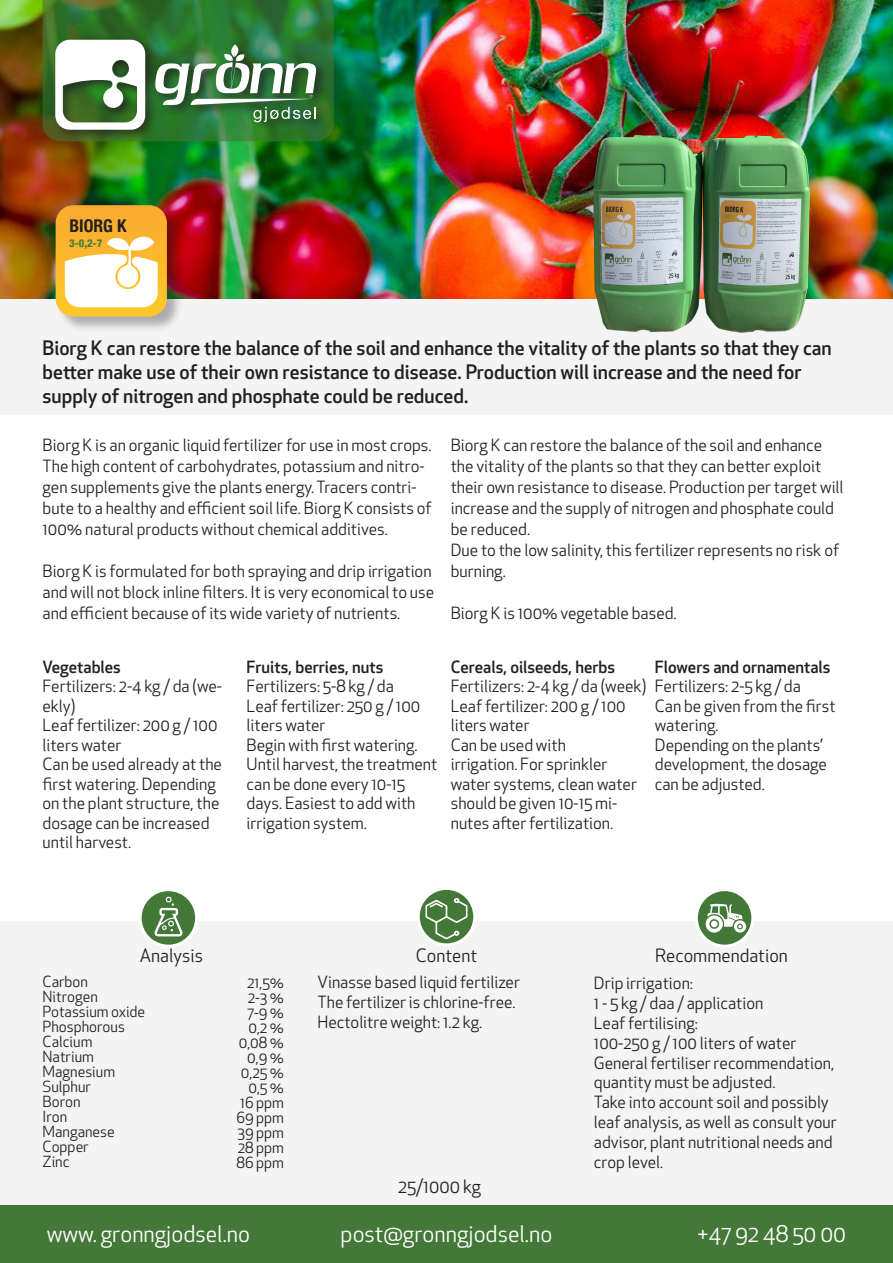
<style>
.page{position:relative;width:893px;height:1263px;background:#fff}
.page>*{position:absolute;margin:0;border:0;box-sizing:border-box;transform-origin:0 0}
.t1{font:22.5px "Apex New";color:#fff}
.t2{font:500 19.5px/24px "Apex New";color:#231f20}
.t3{font:18px "Apex New";color:#231f20}
.t4{font:700 condensed 17.55px "Helvetica Neue";color:#231f20}
.t5{font:16.5px/19.5px "Apex New";color:#231f20}
.t6{font:500 16.5px "Apex New";color:#231f20}
.t7{font:15px "Apex New";color:#231f20}
.t8{font:800 condensed 10.8px "Helvetica Neue LT Com";color:#497b39}
</style>
<div class="page">
<div style="left:0;top:0;width:893px;height:415px;background:#f4f4f4"></div>
<img style="left:0;top:0;width:893px;height:298px">
<div style="left:0;top:921px;width:893px;height:337px;background:#f4f4f4"></div>
<div style="left:0;top:1205px;width:893px;height:58px;background:#437838"></div>
<div style="left:56px;top:206px;width:127px;height:127px;background:#231f20;opacity:.34"></div>
<svg style="left:56px;top:205px;width:111px;height:111px"></svg>
<svg style="left:43px;top:0;width:291px;height:141px"></svg>
<svg style="left:140px;top:890px;width:57px;height:56px"></svg>
<svg style="left:154px;top:896px;width:29px;height:40px"></svg>
<div style="left:139px;top:888px;width:59px;height:60px;border:3px solid #fff;border-radius:50%"></div>
<svg style="left:418px;top:888px;width:57px;height:57px"></svg>
<svg style="left:425px;top:898px;width:43px;height:41px;background:#67915e"></svg>
<div style="left:417px;top:887px;width:59px;height:59px;border:3px solid #fff;border-radius:50%"></div>
<svg style="left:696px;top:890px;width:57px;height:56px"></svg>
<svg style="left:706px;top:904px;width:40px;height:28px"></svg>
<div style="left:695px;top:888px;width:59px;height:60px;border:3px solid #fff;border-radius:50%"></div>
<img style="left:588px;top:128px;width:226px;height:205px">
<p class="t4" style="left:69px;top:211px;width:59px">BIORG K</p>
<p class="t8" style="left:69px;top:236px;width:35px">3-0,2-7</p>
<p class="t2" style="left:43px;top:335px;width:791px">Biorg K can restore the balance of the soil and enhance the vitality of the plants so that they can better make use of their own resistance to disease. Production will increase and the need for</p>
<p class="t2" style="left:43px;top:383px;width:427px">supply of nitrogen and phosphate could be reduced.</p>
<p class="t5" style="left:43px;top:435px;width:391px;line-height:21px">Biorg K is an organic liquid fertilizer for use in most crops.<br>The high content of carbohydrates, potassium and nitro&shy;gen supplements give the plants energy. Tracers contri&shy;bute to a healthy and efficient soil life. Biorg K consists of 100% natural products without chemical additives.</p>
<p class="t5" style="left:43px;top:561px;width:393px;line-height:21px">Biorg K is formulated for both spraying and drip irrigation and will not block inline filters. It is very economical to use and efficient because of its wide variety of nutrients.</p>
<p class="t5" style="left:451px;top:435px;width:394px;line-height:21px">Biorg K can restore the balance of the soil and enhance the vitality of the plants so that they can better exploit their own resistance to disease. Production per target will increase and the supply of nitrogen and phosphate could be reduced.</p>
<p class="t5" style="left:451px;top:540px;width:390px;line-height:21px">Due to the low salinity, this fertilizer represents no risk of burning.</p>
<p class="t5" style="left:451px;top:604px;width:227px">Biorg K is 100% vegetable based.</p>
<p class="t6" style="left:43px;top:655px;width:80px">Vegetables</p>
<p class="t5" style="left:43px;top:676px;width:181px">Fertilizers: 2-4 kg / da (we&shy;ekly)</p>
<p class="t5" style="left:43px;top:715px;width:176px">Leaf fertilizer: 200 g / 100 liters water</p>
<p class="t5" style="left:43px;top:754px;width:181px">Can be used already at the first watering. Depending on the plant structure, the dosage can be increased until harvest.</p>
<p class="t6" style="left:247px;top:655px;width:138px">Fruits, berries, nuts</p>
<p class="t5" style="left:247px;top:676px;width:149px">Fertilizers: 5-8 kg / da</p>
<p class="t5" style="left:247px;top:696px;width:175px">Leaf fertilizer: 250 g / 100 liters water</p>
<p class="t5" style="left:247px;top:735px;width:192px">Begin with first watering.<br>Until harvest, the treatment can be done every 10-15 days. Easiest to add with irrigation system.</p>
<p class="t6" style="left:451px;top:655px;width:166px">Cereals, oilseeds, herbs</p>
<p class="t5" style="left:451px;top:676px;width:197px">Fertilizers: 2-4 kg / da (week)</p>
<p class="t5" style="left:451px;top:696px;width:176px">Leaf fertilizer: 200 g / 100 liters water</p>
<p class="t5" style="left:451px;top:735px;width:117px">Can be used with</p>
<p class="t5" style="left:451px;top:754px;width:188px">irrigation. For sprinkler water systems, clean water should be given 10-15 mi&shy;nutes after fertilization.</p>
<p class="t6" style="left:655px;top:655px;width:177px">Flowers and ornamentals</p>
<p class="t5" style="left:655px;top:676px;width:148px">Fertilizers: 2-5 kg / da</p>
<p class="t5" style="left:655px;top:696px;width:182px">Can be given from the first watering.</p>
<p class="t5" style="left:655px;top:735px;width:174px">Depending on the plants’ development, the dosage can be adjusted.</p>
<p class="t3" style="left:140px;top:944px;width:65px">Analysis</p>
<p class="t3" style="left:416px;top:944px;width:63px">Content</p>
<p class="t3" style="left:655px;top:944px;width:134px">Recommendation</p>
<p class="t7" style="left:43px;top:972px;width:47px">Carbon</p>
<p class="t7" style="left:43px;top:987px;width:57px">Nitrogen</p>
<p class="t7" style="left:43px;top:1002px;width:104px">Potassium oxide</p>
<p class="t7" style="left:43px;top:1017px;width:84px">Phosphorous</p>
<p class="t7" style="left:43px;top:1032px;width:51px">Calcium</p>
<p class="t7" style="left:43px;top:1047px;width:53px">Natrium</p>
<p class="t7" style="left:43px;top:1062px;width:74px">Magnesium</p>
<p class="t7" style="left:43px;top:1077px;width:50px">Sulphur</p>
<p class="t7" style="left:43px;top:1092px;width:40px">Boron</p>
<p class="t7" style="left:43px;top:1107px;width:26px">Iron</p>
<p class="t7" style="left:43px;top:1122px;width:74px">Manganese</p>
<p class="t7" style="left:43px;top:1137px;width:48px">Copper</p>
<p class="t7" style="left:43px;top:1152px;width:29px">Zinc</p>
<p class="t7" style="left:247px;top:973px;width:38px">21,5%</p>
<p class="t7" style="left:248px;top:988px;width:38px">2-3 %</p>
<p class="t7" style="left:248px;top:1003px;width:38px">7-9 %</p>
<p class="t7" style="left:248px;top:1018px;width:37px">0,2 %</p>
<p class="t7" style="left:239px;top:1033px;width:47px">0,08 %</p>
<p class="t7" style="left:247px;top:1048px;width:38px">0,9 %</p>
<p class="t7" style="left:241px;top:1063px;width:45px">0,25 %</p>
<p class="t7" style="left:248px;top:1078px;width:37px">0,5 %</p>
<p class="t7" style="left:240px;top:1093px;width:45px">16 ppm</p>
<p class="t7" style="left:236px;top:1108px;width:49px">69 ppm</p>
<p class="t7" style="left:237px;top:1123px;width:48px">39 ppm</p>
<p class="t7" style="left:238px;top:1138px;width:48px">28 ppm</p>
<p class="t7" style="left:236px;top:1153px;width:49px">86 ppm</p>
<p class="t5" style="left:317px;top:972px;width:204px">Vinasse based liquid fertilizer</p>
<p class="t5" style="left:317px;top:992px;width:200px">The fertilizer is chlorine-free.</p>
<p class="t5" style="left:317px;top:1012px;width:166px">Hectolitre weight: 1.2 kg.</p>
<p class="t3" style="left:398px;top:1174px;width:84px">25/1000 kg</p>
<p class="t5" style="left:594px;top:974px;width:101px">Drip irrigation:</p>
<p class="t5" style="left:594px;top:993px;width:171px">1 - 5 kg / daa / application</p>
<p class="t5" style="left:594px;top:1013px;width:105px">Leaf fertilising:</p>
<p class="t5" style="left:594px;top:1033px;width:204px">100-250 g / 100 liters of water</p>
<p class="t5" style="left:594px;top:1053px;width:242px">General fertiliser recommendation, quantity must be adjusted.</p>
<p class="t5" style="left:594px;top:1092px;width:244px">Take into account soil and possibly leaf analysis, as well as consult your advisor, plant nutritional needs and crop level.</p>
<p class="t1" style="left:47px;top:1219px;width:205px">www. gronngjodsel.no</p>
<p class="t1" style="left:341px;top:1219px;width:213px">post@gronngjodsel.no</p>
<p class="t1" style="left:697px;top:1219px;width:150px">+47 92 48 50 00</p>
</div>
